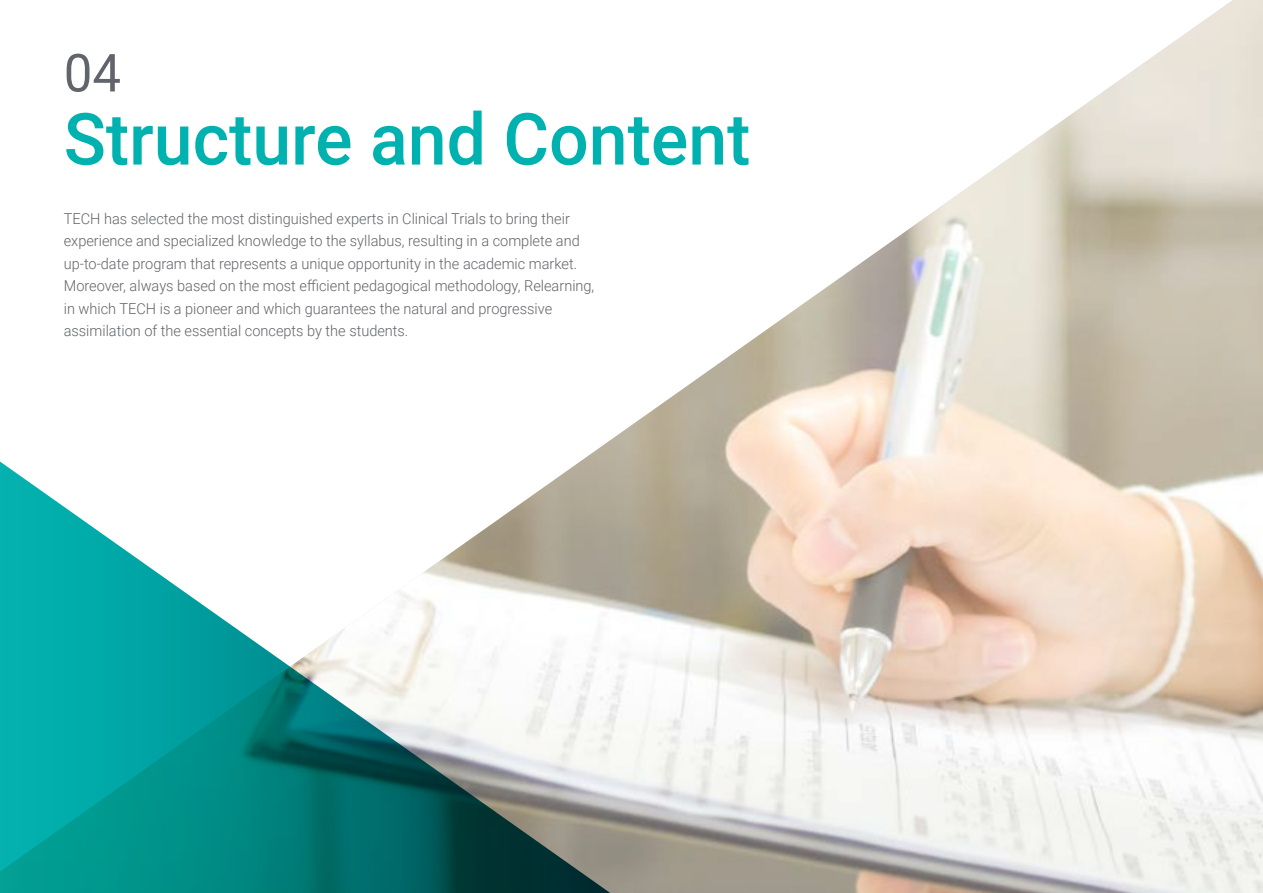
<style>
.page{position:relative;width:1263px;height:893px;background:#fff}
.page>*{position:absolute;margin:0;border:0;box-sizing:border-box;transform-origin:0 0}
.t1{font:500 72px "Roboto";color:#00b2af}
.t2{font:52.5px "Roboto";color:#61646a}
.t3{font:300 15px/22.5px "Roboto";color:#61646a}
</style>
<div class="page">
<img style="left:602px;top:0;width:661px;height:893px">
<svg style="left:0;top:446px;width:640px;height:447px"></svg>
<h2 class="t2" style="left:64px;top:36px;width:59px">04</h2>
<h1 class="t1" style="left:64px;top:89px;width:688px">Structure and Content</h1>
<p class="t3" style="left:64px;top:207px;width:532px">TECH has selected the most distinguished experts in Clinical Trials to bring their experience and specialized knowledge to the syllabus, resulting in a complete and up-to-date program that represents a unique opportunity in the academic market.<br>Moreover, always based on the most efficient pedagogical methodology, Relearning, in which TECH is a pioneer and which guarantees the natural and progressive assimilation of the essential concepts by the students.</p>
</div>
